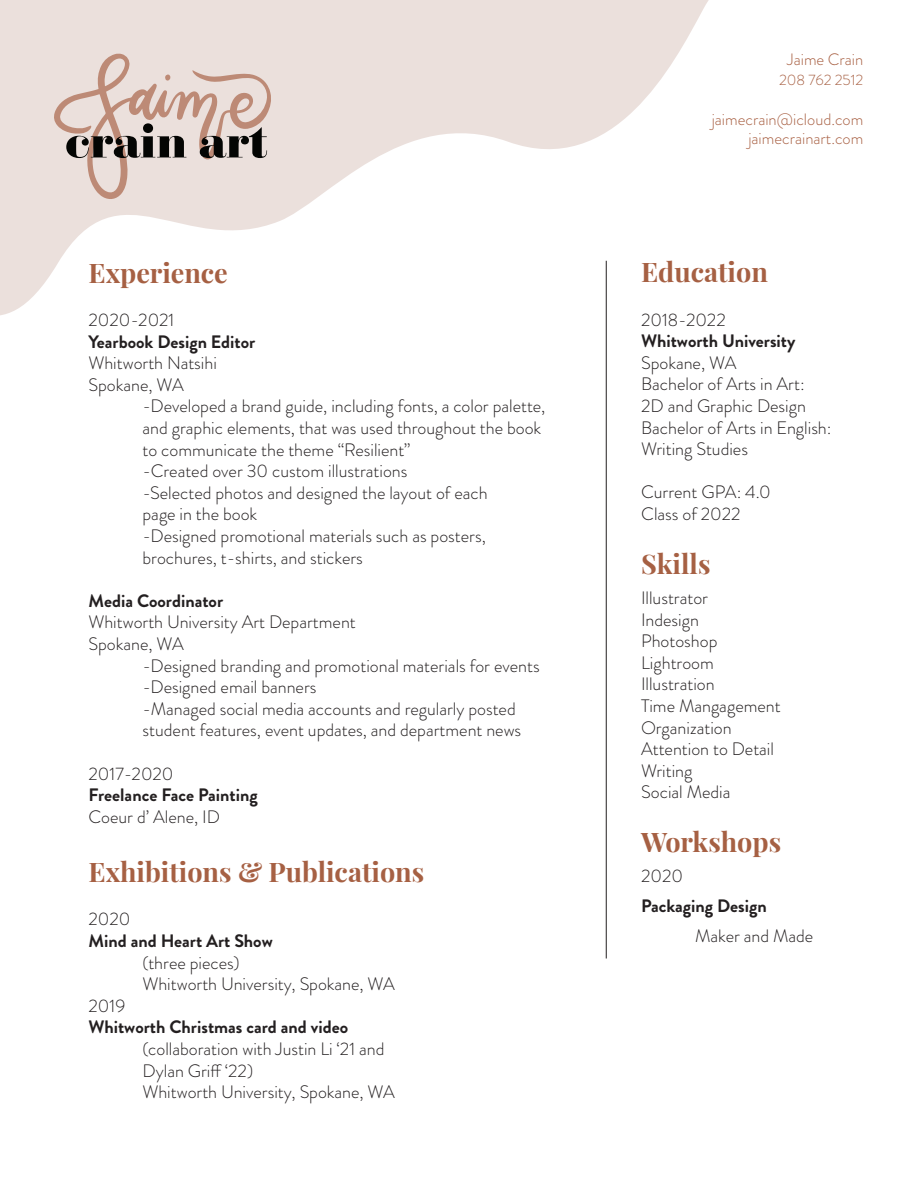
<style>
.page{position:relative;width:918px;height:1188px;background:#fff}
.page>*{position:absolute;margin:0;border:0;box-sizing:border-box;transform-origin:0 0}
.t1{font:700 27px "Playfair Display";color:#a66043}
.t2{font:300 18px/21.6px "Brandon Grotesque";color:#231f20}
.t3{font:700 18px "Brandon Grotesque";color:#231f20}
.t4{font:300 16.5px/19.8px "Brandon Grotesque";color:#a86043;text-align:right}
.t5{font:300 15px "Brandon Grotesque";color:#a66043}
.s1{color:#a86043}
</style>
<div class="page">
<svg style="left:0;top:0;width:709px;height:446px"></svg>
<hr style="left:606px;top:261px;width:1px;height:698px;background:#231f20">
<svg style="left:53px;top:53px;width:219px;height:148px;background:#d3c2bc"></svg>
<h1 class="t1" style="left:89px;top:251px;width:141px">Experience</h1>
<p class="t2" style="left:89px;top:309px;width:87px">2020-2021</p>
<p class="t3" style="left:89px;top:329px;width:168px">Yearbook Design Editor</p>
<p class="t2" style="left:89px;top:352px;width:130px">Whitworth Natsihi<br>Spokane, WA</p>
<p class="t2" style="left:143px;top:395px;width:404px">-Developed a brand guide, including fonts, a color palette, and graphic elements, that was used throughout the book to communicate the theme “Resilient”<br>-Created over 30 custom illustrations<br>-Selected photos and designed the layout of each<br>page in the book<br>-Designed promotional materials such as posters, brochures, t-shirts, and stickers</p>
<p class="t3" style="left:89px;top:588px;width:136px">Media Coordinator</p>
<p class="t2" style="left:89px;top:611px;width:269px">Whitworth University Art Department<br>Spokane, WA</p>
<p class="t2" style="left:143px;top:655px;width:399px">-Designed branding and promotional materials for events -Designed email banners<br>-Managed social media accounts and regularly posted student features, event updates, and department news</p>
<p class="t2" style="left:89px;top:763px;width:87px">2017-2020</p>
<p class="t3" style="left:89px;top:782px;width:171px">Freelance Face Painting</p>
<p class="t2" style="left:89px;top:806px;width:133px">Coeur d’ Alene, ID</p>
<h1 class="t1" style="left:89px;top:851px;width:337px">Exhibitions &amp; Publications</h1>
<p class="t2" style="left:89px;top:908px;width:43px">2020</p>
<p class="t3" style="left:89px;top:928px;width:186px">Mind and Heart Art Show</p>
<p class="t2" style="left:143px;top:952px;width:254px">(three pieces)<br>Whitworth University, Spokane, WA</p>
<p class="t2" style="left:89px;top:995px;width:38px">2019</p>
<p class="t3" style="left:89px;top:1015px;width:261px">Whitworth Christmas card and video</p>
<p class="t2" style="left:143px;top:1038px;width:254px">(collaboration with Justin Li ‘21 and<br>Dylan Griff ‘22)<br>Whitworth University, Spokane, WA</p>
<p class="t4" style="left:787px;top:50px;width:78px">Jaime Crain</p>
<p class="t5" style="left:779px;top:70px;width:86px"><span class="s1">20</span>8 762 25<span class="s1">12</span></p>
<p class="t4" style="left:712px;top:109px;width:153px">jaimecrain@icloud.com jaimecrainart.com</p>
<h1 class="t1" style="left:641px;top:251px;width:128px">Education</h1>
<p class="t2" style="left:641px;top:309px;width:86px">2018-2022</p>
<p class="t3" style="left:641px;top:328px;width:156px">Whitworth University</p>
<p class="t2" style="left:641px;top:352px;width:192px">Spokane, WA<br>Bachelor of Arts in Art:<br>2D and Graphic Design<br>Bachelor of Arts in English:<br>Writing Studies</p>
<p class="t2" style="left:641px;top:482px;width:131px">Current GPA: 4.0<br>Class of 2022</p>
<h1 class="t1" style="left:641px;top:543px;width:71px">Skills</h1>
<p class="t2" style="left:641px;top:587px;width:141px">Illustrator<br>Indesign<br>Photoshop<br>Lightroom<br>Illustration<br>Time Mangagement<br>Organization<br>Attention to Detail<br>Writing<br>Social Media</p>
<h1 class="t1" style="left:641px;top:821px;width:142px">Workshops</h1>
<p class="t2" style="left:641px;top:866px;width:43px">2020</p>
<p class="t3" style="left:641px;top:894px;width:127px">Packaging Design</p>
<p class="t2" style="left:695px;top:926px;width:120px">Maker and Made</p>
</div>
